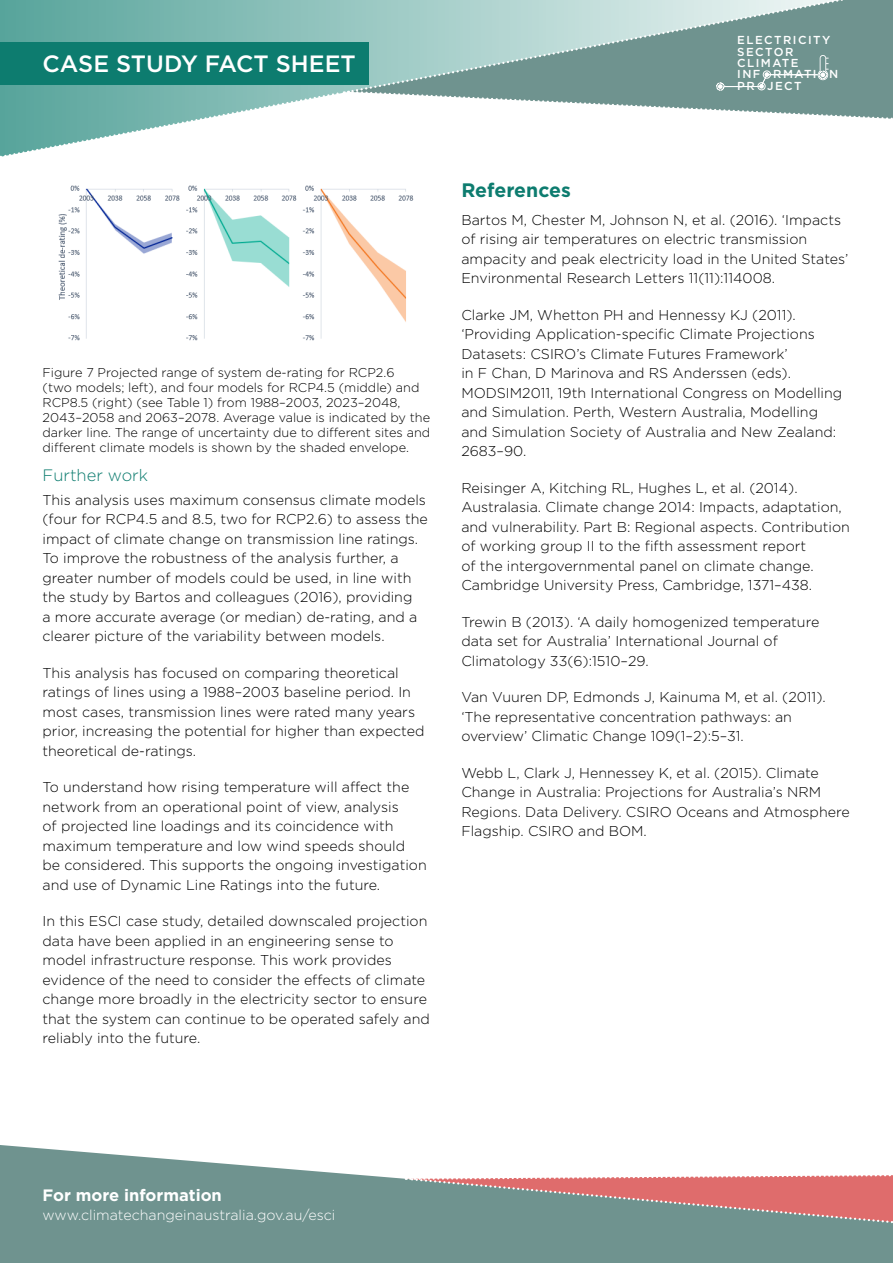
<style>
.page{position:relative;width:893px;height:1263px;background:#fff}
.page>*{position:absolute;margin:0;border:0;box-sizing:border-box;transform-origin:0 0}
.t1{font:500 23.55px "Gotham";color:#fff}
.t2{font:700 19.5px "Gotham";color:#0d7c6f}
.t3{font:700 16.5px "Gotham";color:#fff}
.t4{font:300 16.5px "Gotham";color:#0d7c6f}
.t5{font:300 14.25px/19.5px "Gotham";color:#000}
.t6{font:300 14.25px "Gotham";color:#fff}
.t7{font:300 12.75px/15px "Gotham";color:#000}
.t8{font:500 11.55px/11.2px "Gotham";letter-spacing:.125em;color:#fff}
</style>
<div class="page">
<img style="left:58px;top:185px;width:356px;height:156px">
<svg style="left:0;top:0;width:348px;height:43px;background:#74b3ac"></svg>
<svg style="left:348px;top:0;width:545px;height:55px;background:#9ebfbb"></svg>
<svg style="left:0;top:55px;width:893px;height:102px"></svg>
<div style="left:0;top:43px;width:369px;height:42px;background:#0d7c6f"></div>
<svg style="left:0;top:1145px;width:893px;height:118px;fill:#6f938f"></svg>
<svg style="left:406px;top:1173px;width:487px;height:52px;background:#ae8c8b"></svg>
<h1 class="t1" style="left:43px;top:48px;width:315px">CASE STUDY FACT SHEET</h1>
<p class="t8" style="left:737px;top:34px;width:103px">ELECTRICITY<br>SECTOR<br>CLIMATE<br>INF RMATI N<br>PR JECT</p>
<p class="t7" style="left:43px;top:364px;width:389px">Figure 7 Projected range of system de-rating for RCP2.6<br>(two models; left), and four models for RCP4.5 (middle) and RCP8.5 (right) (see Table 1) from 1988–2003, 2023–2048, 2043–2058 and 2063–2078. Average value is indicated by the darker line. The range of uncertainty due to different sites and different climate models is shown by the shaded envelope.</p>
<p class="t4" style="left:43px;top:466px;width:107px">Further work</p>
<p class="t5" style="left:43px;top:490px;width:387px">This analysis uses maximum consensus climate models (four for RCP4.5 and 8.5, two for RCP2.6) to assess the impact of climate change on transmission line ratings.<br>To improve the robustness of the analysis further, a greater number of models could be used, in line with the study by Bartos and colleagues (2016), providing<br>a more accurate average (or median) de-rating, and a clearer picture of the variability between models.</p>
<p class="t5" style="left:43px;top:663px;width:383px">This analysis has focused on comparing theoretical ratings of lines using a 1988–2003 baseline period. In most cases, transmission lines were rated many years prior, increasing the potential for higher than expected theoretical de-ratings.</p>
<p class="t5" style="left:43px;top:777px;width:386px">To understand how rising temperature will affect the network from an operational point of view, analysis<br>of projected line loadings and its coincidence with maximum temperature and low wind speeds should<br>be considered. This supports the ongoing investigation and use of Dynamic Line Ratings into the future.</p>
<p class="t5" style="left:43px;top:911px;width:389px">In this ESCI case study, detailed downscaled projection data have been applied in an engineering sense to model infrastructure response. This work provides evidence of the need to consider the effects of climate change more broadly in the electricity sector to ensure that the system can continue to be operated safely and reliably into the future.</p>
<h2 class="t2" style="left:461px;top:179px;width:111px">References</h2>
<p class="t5" style="left:461px;top:210px;width:389px">Bartos M, Chester M, Johnson N, et al. (2016). ‘Impacts of rising air temperatures on electric transmission ampacity and peak electricity load in the United States’ Environmental Research Letters 11(11):114008.</p>
<p class="t5" style="left:461px;top:305px;width:382px">Clarke JM, Whetton PH and Hennessy KJ (2011). ‘Providing Application-specific Climate Projections Datasets: CSIRO’s Climate Futures Framework’<br>in F Chan, D Marinova and RS Anderssen (eds).<br>MODSIM2011, 19th International Congress on Modelling and Simulation. Perth, Western Australia, Modelling and Simulation Society of Australia and New Zealand:<br>2683–90.</p>
<p class="t5" style="left:461px;top:478px;width:390px">Reisinger A, Kitching RL, Hughes L, et al. (2014).<br>Australasia. Climate change 2014: Impacts, adaptation, and vulnerability. Part B: Regional aspects. Contribution of working group II to the fifth assessment report<br>of the intergovernmental panel on climate change.<br>Cambridge University Press, Cambridge, 1371–438.</p>
<p class="t5" style="left:461px;top:612px;width:359px">Trewin B (2013). ‘A daily homogenized temperature data set for Australia’ International Journal of<br>Climatology 33(6):1510–29.</p>
<p class="t5" style="left:461px;top:687px;width:366px">Van Vuuren DP, Edmonds J, Kainuma M, et al. (2011). ‘The representative concentration pathways: an overview’ Climatic Change 109(1–2):5–31.</p>
<p class="t5" style="left:461px;top:763px;width:390px">Webb L, Clark J, Hennessey K, et al. (2015). Climate Change in Australia: Projections for Australia’s NRM Regions. Data Delivery. CSIRO Oceans and Atmosphere Flagship. CSIRO and BOM.</p>
<p class="t3" style="left:43px;top:1185px;width:181px">For more information</p>
<p class="t6" style="left:43px;top:1208px;width:294px">www.climatechangeinaustralia.gov.au/esci</p>
</div>
